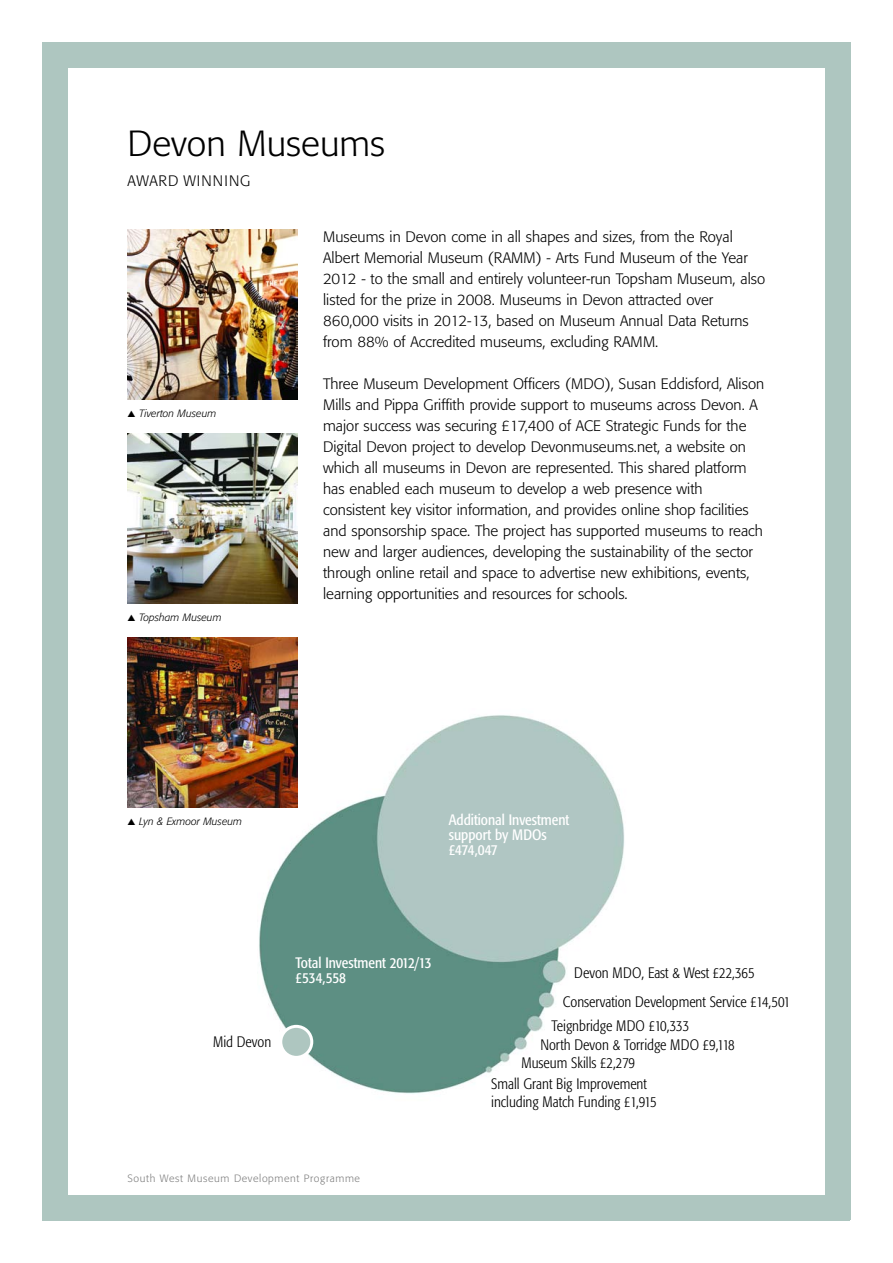
<style>
.page{position:relative;width:893px;height:1263px;background:#fff}
.page>*{position:absolute;margin:0;border:0;box-sizing:border-box;transform-origin:0 0}
.t1{font:300 36px "Formata";color:#000}
.t2{font:300 15px/21px "Formata";color:#000}
.t3{font:300 condensed 15px/28.5px "Formata";color:#000}
.t4{font:condensed 15px/15px "Formata";color:#fff}
.t5{font:300 15px "Formata";letter-spacing:.07em;color:#000}
.t6{font:italic 300 10.5px "Formata";color:#000}
.t7{font:300 10.5px "Formata";letter-spacing:.06em;color:#808080}
</style>
<div class="page">
<div style="left:43px;top:43px;width:807px;height:25px;background:#aec6c0"></div>
<div style="left:43px;top:43px;width:25px;height:1177px;background:#aec6c0"></div>
<div style="left:825px;top:43px;width:25px;height:1177px;background:#aec6c0"></div>
<img style="left:128px;top:434px;width:170px;height:170px">
<img style="left:128px;top:230px;width:170px;height:170px">
<img style="left:259px;top:715px;width:365px;height:379px">
<svg style="left:279px;top:1025px;width:34px;height:34px"></svg>
<div style="left:43px;top:1195px;width:807px;height:25px;background:#aec6c0"></div>
<img style="left:128px;top:638px;width:170px;height:170px">
<h1 class="t1" style="left:128px;top:128px;width:259px">Devon Museums</h1>
<p class="t5" style="left:128px;top:175px;width:125px">AWARD WINNING</p>
<p class="t6" style="left:128px;top:408px;width:90px">▲ Tiverton Museum</p>
<p class="t6" style="left:128px;top:613px;width:96px">▲ Topsham Museum</p>
<p class="t2" style="left:323px;top:227px;width:444px">Museums in Devon come in all shapes and sizes, from the Royal Albert Memorial Museum (RAMM) - Arts Fund Museum of the Year 2012 - to the small and entirely volunteer-run Topsham Museum, also listed for the prize in 2008. Museums in Devon attracted over 860,000 visits in 2012-13, based on Museum Annual Data Returns from 88% of Accredited museums, excluding RAMM.</p>
<p class="t2" style="left:323px;top:374px;width:443px">Three Museum Development Officers (MDO), Susan Eddisford, Alison Mills and Pippa Griffith provide support to museums across Devon. A major success was securing £17,400 of ACE Strategic Funds for the Digital Devon project to develop Devonmuseums.net, a website on which all museums in Devon are represented. This shared platform has enabled each museum to develop a web presence with consistent key visitor information, and provides online shop facilities and sponsorship space. The project has supported museums to reach new and larger audiences, developing the sustainability of the sector through online retail and space to advertise new exhibitions, events, learning opportunities and resources for schools.</p>
<p class="t6" style="left:128px;top:817px;width:116px">▲ Lyn &amp; Exmoor Museum</p>
<p class="t4" style="left:449px;top:813px;width:122px">Additional Investment support by MDOs £474,047</p>
<p class="t3" style="left:213px;top:1029px;width:60px">Mid Devon</p>
<p class="t4" style="left:296px;top:956px;width:137px">Total Investment 2012/13 £534,558</p>
<p class="t3" style="left:563px;top:960px;width:229px;text-indent:11px">Devon MDO, East &amp; West £22,365<br>Conservation Development Service £14,501</p>
<p class="t3" style="left:540px;top:1017px;width:196px;line-height:19.5px;text-indent:11px">Teignbridge MDO £10,333<br>North Devon &amp; Torridge MDO £9,118</p>
<p class="t3" style="left:491px;top:1054px;width:157px;line-height:21px;text-indent:30px">Museum Skills £2,279<br>Small Grant Big Improvement</p>
<p class="t3" style="left:491px;top:1089px;width:167px">including Match Funding £1,915</p>
<p class="t7" style="left:128px;top:1173px;width:234px">South West Museum Development Programme</p>
</div>
